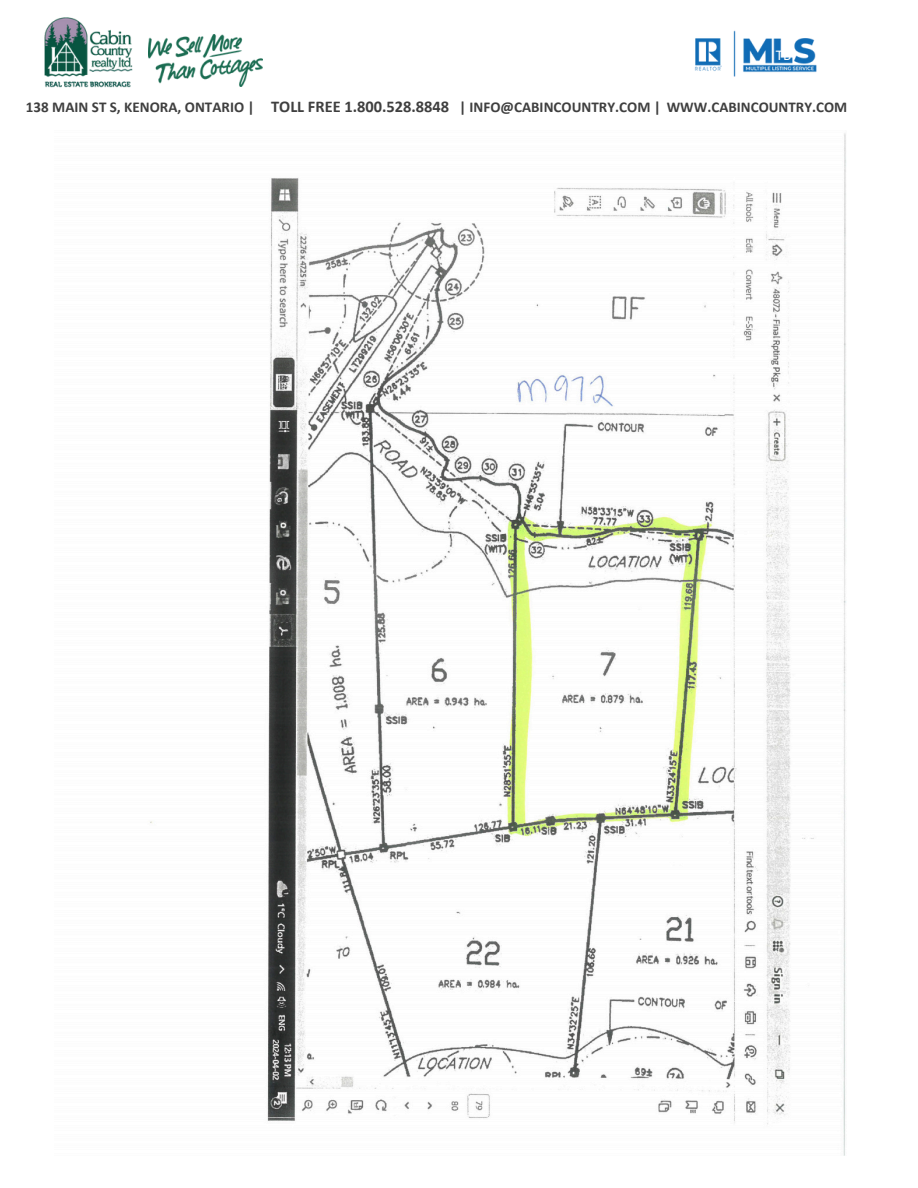
<style>
.page{position:relative;width:918px;height:1188px;background:#fff}
.page>*{position:absolute;margin:0;border:0;box-sizing:border-box;transform-origin:0 0}
.t1{font:700 16.5px "Calibri";color:#3f3f3f}
.t2{font:700 15px "Calibri";color:#3f3f3f}
.t3{font:15px "Calibri";color:#fff}
</style>
<div class="page">
<img style="left:694px;top:30px;width:123px;height:47px">
<img style="left:44px;top:17px;width:89px;height:71px">
<img style="left:149px;top:34px;width:113px;height:52px">
<img style="left:150px;top:133px;width:696px;height:1022px">
<h1 class="t3" style="left:776px;top:49px;width:17px">TB</h1>
<p class="t2" style="left:26px;top:100px;width:230px">138 MAIN ST S, KENORA, ONTARIO |</p>
<p class="t1" style="left:271px;top:99px;width:180px">TOLL FREE 1.800.528.8848</p>
<h1 class="t2" style="left:459px;top:100px;width:390px">| INFO@CABINCOUNTRY.COM | WWW.CABINCOUNTRY.COM</h1>
</div>
